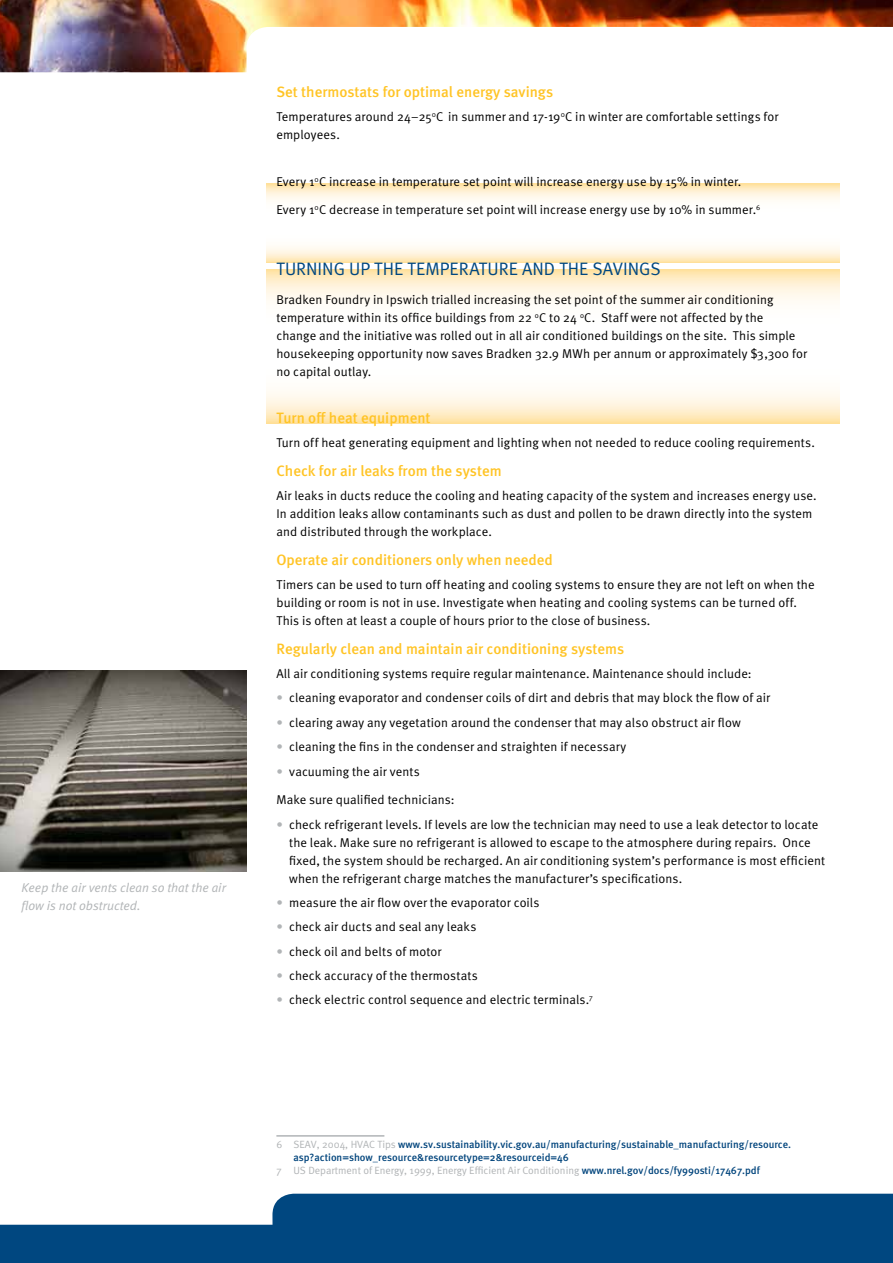
<style>
.page{position:relative;width:893px;height:1263px;background:#fff}
.page>*{position:absolute;margin:0;border:0;box-sizing:border-box;transform-origin:0 0}
.Body_Text{font:18px "Meta Normal";color:#004780}
.Sub-sub_heading{font:500 15px "Meta";color:#ffc425}
.Body_Text-2{font:12.75px/18px "Meta Normal";letter-spacing:.01em;color:#000}
.Bullet_points{font:12.75px/18px "Meta Normal";letter-spacing:.01em;color:#000}
.Body_text_before_bul{font:12.75px "Meta Normal";letter-spacing:.005em;color:#000}
.t1{font:italic 12.75px/18px "Meta Normal";color:#b1b4b6}
.Bullet_points_-_last{font:12.75px "Meta Normal";letter-spacing:.005em;color:#000}
.Footnote_LHP{font:500 10.5px/12.6px "Meta";color:#00447c}
.Footnote_LHP-2{font:10.5px "Meta Normal";color:#b1b4b6}
.s1{color:#b1b4b6}
.s2{font-family:"Meta Normal";font-weight:400;color:#b1b4b6}
.s3{font-family:"Meta";font-weight:500;color:#00447c}
</style>
<div class="page">
<svg style="left:0;top:1194px;width:893px;height:69px;fill:#004780"></svg>
<img style="left:0;top:0;width:893px;height:72px">
<svg style="left:266px;top:269px;width:573px;height:154px"></svg>
<svg style="left:266px;top:184px;width:573px;height:79px"></svg>
<hr style="left:276px;top:1135px;width:108px;height:1px;background:#b1b4b6">
<img style="left:0;top:670px;width:247px;height:201px">
<p class="t1" style="left:22px;top:878px;width:206px">Keep the air vents clean so that the air flow is not obstructed.</p>
<p class="Sub-sub_heading" style="left:276px;top:83px;width:278px">Set thermostats for optimal energy savings</p>
<p class="Body_Text-2" style="left:276px;top:108px;width:504px">Temperatures around 24–25<sup>0</sup>C in summer and 17-19<sup>0</sup>C in winter are comfortable settings for employees.</p>
<p class="Body_Text-2" style="left:276px;top:172px;width:466px">Every 1<sup>0</sup>C increase in temperature set point will increase energy use by 15% in winter.</p>
<p class="Body_Text-2" style="left:276px;top:201px;width:486px">Every 1<sup>0</sup>C decrease in temperature set point will increase energy use by 10% in summer.<sup>6</sup></p>
<p class="Body_Text" style="left:276px;top:259px;width:386px">TURNING UP THE TEMPERATURE AND THE SAVINGS</p>
<p class="Body_Text-2" style="left:276px;top:290px;width:532px">Bradken Foundry in Ipswich trialled increasing the set point of the summer air conditioning temperature within its office buildings from 22 <sup>o</sup>C to 24 <sup>o</sup>C. Staff were not affected by the<br>change and the initiative was rolled out in all air conditioned buildings on the site. This simple housekeeping opportunity now saves Bradken 32.9 MWh per annum or approximately $3,300 for no capital outlay.</p>
<p class="Sub-sub_heading" style="left:276px;top:409px;width:156px">Turn off heat equipment</p>
<p class="Body_Text-2" style="left:276px;top:433px;width:540px">Turn off heat generating equipment and lighting when not needed to reduce cooling requirements.</p>
<p class="Sub-sub_heading" style="left:276px;top:462px;width:227px">Check for air leaks from the system</p>
<p class="Body_Text-2" style="left:276px;top:486px;width:542px">Air leaks in ducts reduce the cooling and heating capacity of the system and increases energy use.<br>In addition leaks allow contaminants such as dust and pollen to be drawn directly into the system and distributed through the workplace.</p>
<p class="Sub-sub_heading" style="left:276px;top:551px;width:278px">Operate air conditioners only when needed</p>
<p class="Body_Text-2" style="left:276px;top:575px;width:540px">Timers can be used to turn off heating and cooling systems to ensure they are not left on when the building or room is not in use. Investigate when heating and cooling systems can be turned off.<br>This is often at least a couple of hours prior to the close of business.</p>
<p class="Sub-sub_heading" style="left:276px;top:640px;width:349px">Regularly clean and maintain air conditioning systems</p>
<p class="Body_text_before_bul" style="left:276px;top:666px;width:477px">All air conditioning systems require regular maintenance. Maintenance should include:</p>
<p class="Bullet_points" style="left:276px;top:689px;width:495px"><span class="s1">•</span> cleaning evaporator and condenser coils of dirt and debris that may block the flow of air</p>
<p class="Bullet_points" style="left:276px;top:713px;width:466px"><span class="s1">•</span> clearing away any vegetation around the condenser that may also obstruct air flow</p>
<p class="Bullet_points" style="left:276px;top:738px;width:351px"><span class="s1">•</span> cleaning the fins in the condenser and straighten if necessary</p>
<p class="Bullet_points_-_last" style="left:276px;top:764px;width:145px"><span class="s1">•</span> vacuuming the air vents</p>
<p class="Body_text_before_bul" style="left:276px;top:792px;width:180px">Make sure qualified technicians:</p>
<p class="Bullet_points" style="left:289px;top:815px;width:537px;text-indent:-13px"><span class="s1">•</span> check refrigerant levels. If levels are low the technician may need to use a leak detector to locate the leak. Make sure no refrigerant is allowed to escape to the atmosphere during repairs. Once fixed, the system should be recharged. An air conditioning system’s performance is most efficient when the refrigerant charge matches the manufacturer’s specifications.</p>
<p class="Bullet_points" style="left:276px;top:893px;width:265px"><span class="s1">•</span> measure the air flow over the evaporator coils</p>
<p class="Bullet_points" style="left:276px;top:918px;width:202px"><span class="s1">•</span> check air ducts and seal any leaks</p>
<p class="Bullet_points" style="left:276px;top:942px;width:166px"><span class="s1">•</span> check oil and belts of motor</p>
<p class="Bullet_points" style="left:276px;top:966px;width:203px"><span class="s1">•</span> check accuracy of the thermostats</p>
<p class="Bullet_points" style="left:276px;top:991px;width:318px"><span class="s1">•</span> check electric control sequence and electric terminals.<sup>7</sup></p>
<p class="Footnote_LHP" style="left:293px;top:1138px;width:499px;text-indent:-17px"><span class="s2">6 SEAV, 2004, HVAC Tips</span> www.sv.sustainability.vic.gov.au/manufacturing/sustainable_manufacturing/resource. asp?action=show_resource&amp;resourcetype=2&amp;resourceid=46</p>
<p class="Footnote_LHP-2" style="left:276px;top:1164px;width:485px">7 US Department of Energy, 1999, Energy Efficient Air Conditioning <span class="s3">www.nrel.gov/docs/fy99osti/17467.pdf</span></p>
</div>
